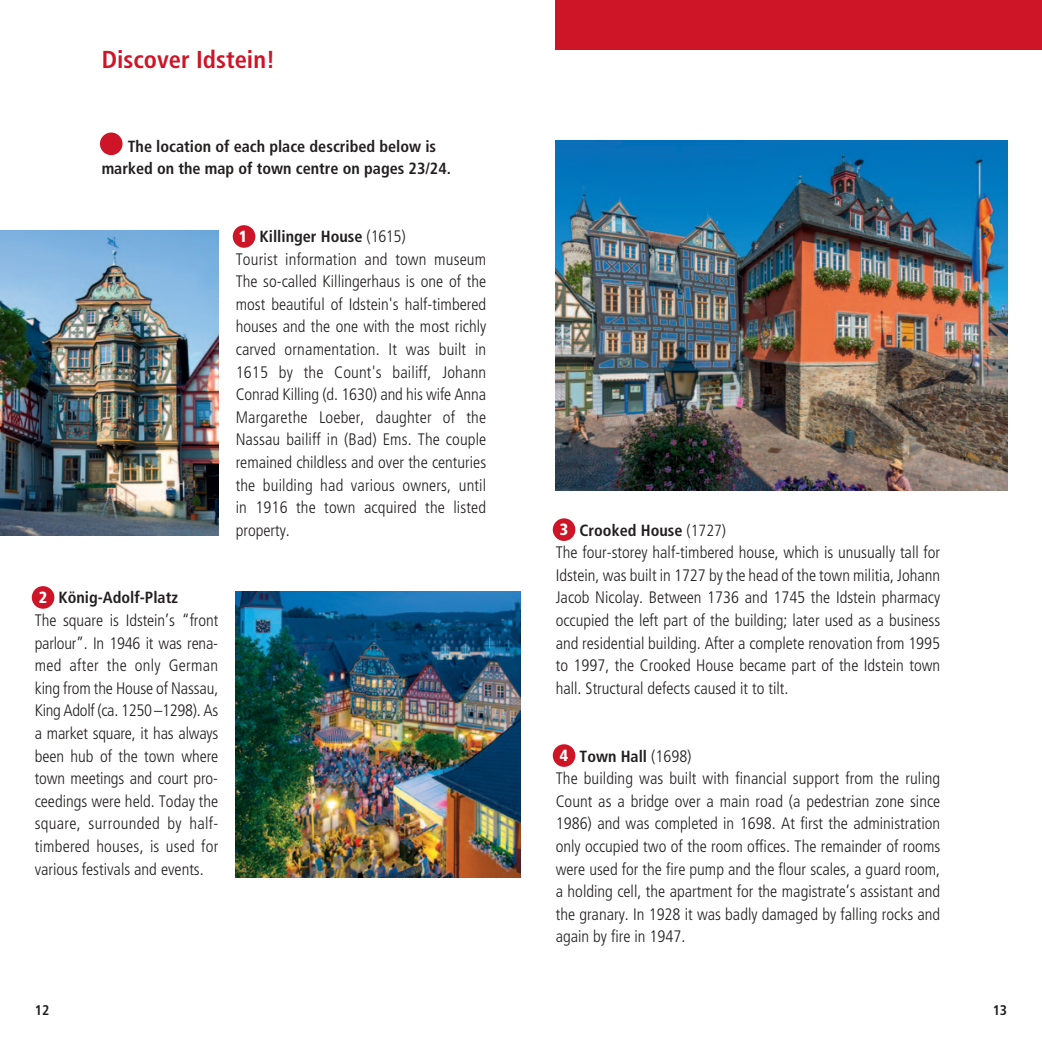
<style>
.page{position:relative;width:1042px;height:1042px;background:#fff}
.page>*{position:absolute;margin:0;border:0;box-sizing:border-box;transform-origin:0 0}
.t1{font:700 condensed 24.5px "Frutiger LT Std";color:#cd1527}
.t2{font:300 condensed 16.62px/22.6px "Frutiger LT Std";color:#231f20;text-align:justify}
.t3{font:700 condensed 16.1px/22.6px "Frutiger LT Std";color:#231f20}
.t4{font:900 condensed 16.1px "Frutiger LT Std";color:#fff}
.t5{font:700 condensed 14px "Frutiger LT Std";color:#231f20}
.s1{font-weight:300;font-size:16.62px}
.s2{font-weight:300}
</style>
<div class="page">
<div style="left:233px;top:225px;width:22px;height:23px;background:#cd1527;border-radius:50%"></div>
<img style="left:0;top:230px;width:218px;height:306px">
<img style="left:236px;top:592px;width:285px;height:285px">
<img style="left:556px;top:140px;width:451px;height:350px">
<div style="left:100px;top:133px;width:23px;height:22px;background:#cd1527;border-radius:50%"></div>
<div style="left:32px;top:586px;width:22px;height:23px;background:#cd1527;border-radius:50%"></div>
<div style="left:553px;top:518px;width:22px;height:23px;background:#cd1527;border-radius:50%"></div>
<div style="left:553px;top:744px;width:22px;height:23px;background:#cd1527;border-radius:50%"></div>
<div style="left:556px;top:0;width:486px;height:50px;background:#cd1527"></div>
<p class="t1" style="left:102px;top:50px;width:175px">Discover Idstein!</p>
<p class="t3" style="left:102px;top:136px;width:351px;text-indent:26px">The location of each place described below is marked on the map of town centre on pages 23/24.</p>
<p class="t3" style="left:259px;top:226px;width:148px">Killinger House <span class="s1">(1615)</span></p>
<p class="t2" style="left:236px;top:249px;width:252px">Tourist information and town museum The so-called Killingerhaus is one of the most beautiful of Idstein's half-timbered houses and the one with the most richly carved ornamentation. It was built in 1615 by the Count's bailiff, Johann Conrad Killing (d. 1630) and his wife Anna Margarethe Loeber, daughter of the Nassau bailiff in (Bad) Ems. The couple remained childless and over the centuries the building had various owners, until in 1916 the town acquired the listed property.</p>
<p class="t4" style="left:239px;top:227px;width:10px">1</p>
<p class="t3" style="left:59px;top:588px;width:121px">König-Adolf-Platz</p>
<p class="t2" style="left:35px;top:610px;width:185px">The square is Idstein’s “front parlour”. In 1946 it was rena&shy;med after the only German king from the House of Nassau, King Adolf (ca. 1250 –1298). As a market square, it has always been hub of the town where town meetings and court pro&shy;ceedings were held. Today the square, surrounded by half&shy;timbered houses, is used for various festivals and events.</p>
<p class="t4" style="left:39px;top:588px;width:10px">2</p>
<p class="t3" style="left:579px;top:520px;width:148px">Crooked House <span class="s2">(1727)</span></p>
<p class="t2" style="left:556px;top:542px;width:386px">The four-storey half-timbered house, which is unusually tall for Idstein, was built in 1727 by the head of the town militia, Johann Jacob Nicolay. Between 1736 and 1745 the Idstein pharmacy occupied the left part of the building; later used as a business and residential building. After a complete renovation from 1995 to 1997, the Crooked House became part of the Idstein town hall. Structural defects caused it to tilt.</p>
<p class="t4" style="left:560px;top:520px;width:10px">3</p>
<p class="t3" style="left:579px;top:746px;width:114px">Town Hall <span class="s1">(1698)</span></p>
<p class="t2" style="left:556px;top:768px;width:386px">The building was built with financial support from the ruling Count as a bridge over a main road (a pedestrian zone since 1986) and was completed in 1698. At first the administration only occupied two of the room offices. The remainder of rooms were used for the fire pump and the flour scales, a guard room, a holding cell, the apartment for the magistrate’s assistant and the granary. In 1928 it was badly damaged by falling rocks and again by fire in 1947.</p>
<p class="t4" style="left:560px;top:746px;width:10px">4</p>
<p class="t5" style="left:35px;top:1005px;width:16px">12</p>
<p class="t5" style="left:992px;top:1005px;width:16px">13</p>
</div>
